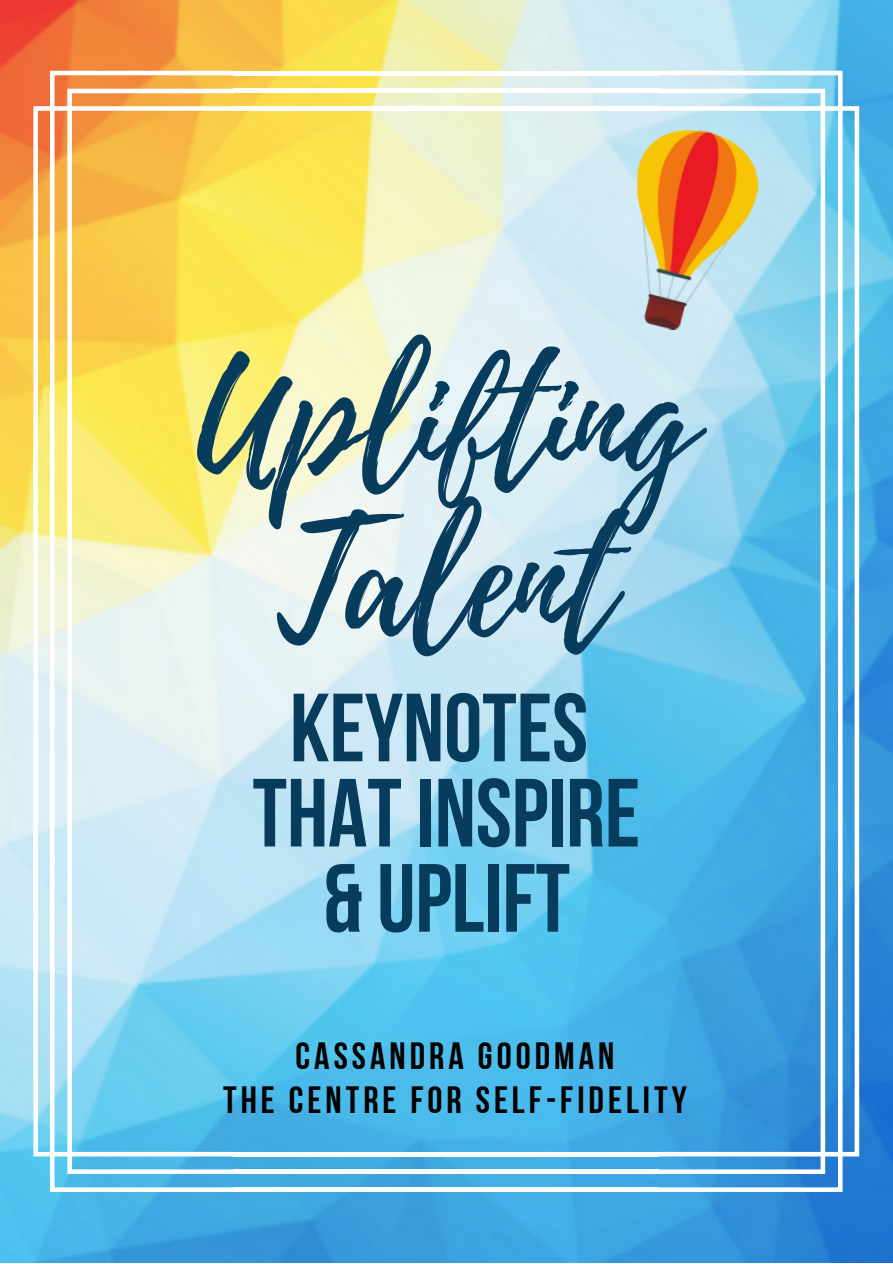
<style>
.page{position:relative;width:893px;height:1264px;background:#fff}
.page>*{position:absolute;margin:0;border:0;box-sizing:border-box;transform-origin:0 0}
.t1{font:155.25px "Playlist Script";color:#083c5d}
.t2{font:96.6px "Bebas Neue Cyrillic";color:#083c5d}
.t3{font:37.95px "Bebas Neue Cyrillic";letter-spacing:.105em;color:#000}
</style>
<div class="page">
<img style="left:0;top:0;width:892px;height:1262px">
<svg style="left:659px;top:71px;width:200px;height:1120px;background:#67bde7"></svg>
<hr style="left:233px;top:71px;width:426px;height:4px;background:#fff">
<div style="left:233px;top:106px;width:426px;height:5px;background:#fff"></div>
<hr style="left:233px;top:1169px;width:426px;height:4px;background:#fff">
<hr style="left:233px;top:89px;width:426px;height:4px;background:#fff">
<hr style="left:233px;top:1187px;width:426px;height:4px;background:#fff">
<div style="left:233px;top:1151px;width:426px;height:5px;background:#fff"></div>
<svg style="left:33px;top:71px;width:200px;height:1120px;background:#d5ddb2"></svg>
<img style="left:632px;top:129px;width:128px;height:204px">
<p class="t1" style="left:197px;top:308px;width:500px">Uplifting</p>
<p class="t1" style="left:277px;top:470px;width:340px">Talent</p>
<p class="t2" style="left:290px;top:688px;width:300px">KEYNOTES</p>
<p class="t2" style="left:252px;top:774px;width:389px">THATINSPIRE</p>
<p class="t2" style="left:322px;top:859px;width:249px">&amp; UPLIFT</p>
<p class="t3" style="left:295px;top:1040px;width:320px">CASSANDRA GOODMAN</p>
<p class="t3" style="left:223px;top:1084px;width:465px">THE CENTRE FOR SELF-FIDELITY</p>
</div>
